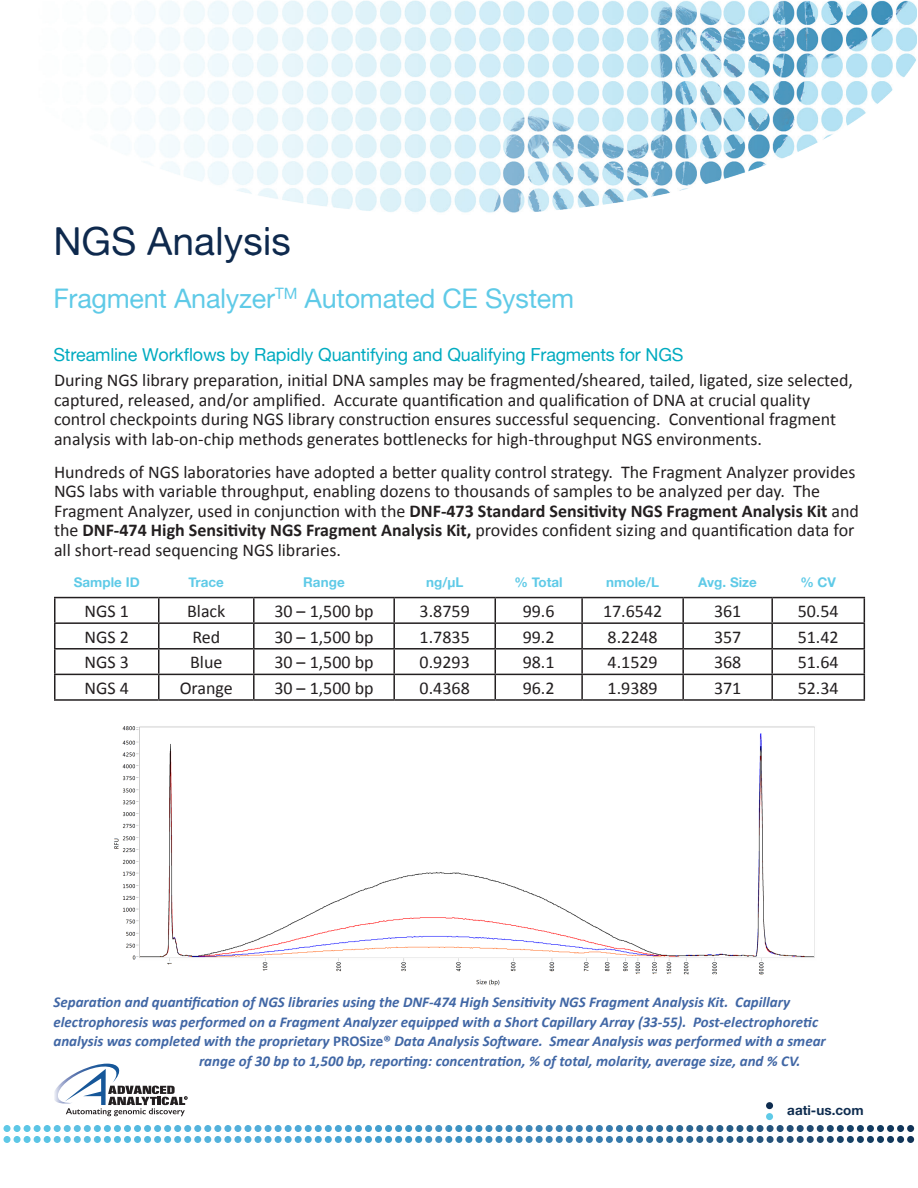
<style>
.page{position:relative;width:918px;height:1188px;background:#fff}
.page>*{position:absolute;margin:0;border:0;box-sizing:border-box;transform-origin:0 0}
.t1{font:39px "Alte Haas Grotesk";color:#0e294d}
.Subhead{font:27px "Alte Haas Grotesk";letter-spacing:-.01em;color:#5fcae7}
.Body_Copy{font:18px/19.5px "Calibri";color:#231f20}
.Body_Subhead{font:18px "Alte Haas Grotesk";letter-spacing:-.01em;color:#00abc0}
.t2{font:italic 700 15px "Calibri";color:#4167a5}
.Image_Header{font:13.5px "Alte Haas Grotesk Bold";color:#5fcae7}
.t3{font:13.5px "Alte Haas Grotesk Bold";color:#0e2c4f}
.t4{font:700 2.7px "Gill Sans";color:#231f20}
.s1{font-weight:700}
.s2{font-style:normal}
</style>
<div class="page">
<div style="left:766px;top:1113px;width:7px;height:7px;background:#5fcae7;border-radius:50%"></div>
<div style="left:766px;top:1102px;width:7px;height:7px;background:#0e2c4f;border-radius:50%"></div>
<img style="left:129px;top:0;width:788px;height:213px">
<svg style="left:3px;top:1125px;width:911px;height:18px"></svg>
<svg style="left:54px;top:1064px;width:133px;height:52px"></svg>
<hr style="left:54px;top:597px;width:105px;height:1px;background:#231f20">
<hr style="left:54px;top:598px;width:2px;height:24px;background:#231f20">
<hr style="left:159px;top:597px;width:95px;height:1px;background:#231f20">
<hr style="left:158px;top:598px;width:2px;height:24px;background:#231f20">
<hr style="left:254px;top:597px;width:140px;height:1px;background:#231f20">
<hr style="left:253px;top:598px;width:2px;height:24px;background:#231f20">
<hr style="left:394px;top:597px;width:101px;height:1px;background:#231f20">
<hr style="left:393px;top:598px;width:2px;height:24px;background:#231f20">
<hr style="left:495px;top:597px;width:87px;height:1px;background:#231f20">
<hr style="left:582px;top:597px;width:101px;height:1px;background:#231f20">
<hr style="left:581px;top:598px;width:2px;height:24px;background:#231f20">
<hr style="left:683px;top:597px;width:89px;height:1px;background:#231f20">
<hr style="left:682px;top:598px;width:2px;height:24px;background:#231f20">
<hr style="left:772px;top:597px;width:93px;height:1px;background:#231f20">
<hr style="left:771px;top:598px;width:2px;height:24px;background:#231f20">
<hr style="left:54px;top:622px;width:105px;height:2px;background:#231f20">
<hr style="left:54px;top:624px;width:2px;height:24px;background:#231f20">
<hr style="left:159px;top:622px;width:95px;height:2px;background:#231f20">
<hr style="left:158px;top:624px;width:2px;height:24px;background:#231f20">
<hr style="left:254px;top:622px;width:140px;height:2px;background:#231f20">
<hr style="left:253px;top:624px;width:2px;height:24px;background:#231f20">
<hr style="left:394px;top:622px;width:101px;height:2px;background:#231f20">
<hr style="left:393px;top:624px;width:2px;height:24px;background:#231f20">
<hr style="left:495px;top:622px;width:87px;height:2px;background:#231f20">
<hr style="left:582px;top:622px;width:101px;height:2px;background:#231f20">
<hr style="left:581px;top:624px;width:2px;height:24px;background:#231f20">
<hr style="left:683px;top:622px;width:89px;height:2px;background:#231f20">
<hr style="left:682px;top:624px;width:2px;height:24px;background:#231f20">
<hr style="left:772px;top:622px;width:93px;height:2px;background:#231f20">
<hr style="left:771px;top:624px;width:2px;height:24px;background:#231f20">
<hr style="left:54px;top:648px;width:105px;height:2px;background:#231f20">
<hr style="left:54px;top:650px;width:2px;height:24px;background:#231f20">
<hr style="left:159px;top:648px;width:95px;height:2px;background:#231f20">
<hr style="left:158px;top:650px;width:2px;height:24px;background:#231f20">
<hr style="left:254px;top:648px;width:140px;height:2px;background:#231f20">
<hr style="left:253px;top:650px;width:2px;height:24px;background:#231f20">
<hr style="left:394px;top:648px;width:101px;height:2px;background:#231f20">
<hr style="left:393px;top:650px;width:2px;height:24px;background:#231f20">
<hr style="left:495px;top:648px;width:87px;height:2px;background:#231f20">
<hr style="left:582px;top:648px;width:101px;height:2px;background:#231f20">
<hr style="left:581px;top:650px;width:2px;height:24px;background:#231f20">
<hr style="left:683px;top:648px;width:89px;height:2px;background:#231f20">
<hr style="left:682px;top:650px;width:2px;height:24px;background:#231f20">
<hr style="left:772px;top:648px;width:93px;height:2px;background:#231f20">
<hr style="left:771px;top:650px;width:2px;height:24px;background:#231f20">
<hr style="left:54px;top:674px;width:105px;height:1px;background:#231f20">
<hr style="left:54px;top:675px;width:2px;height:24px;background:#231f20">
<hr style="left:159px;top:674px;width:95px;height:1px;background:#231f20">
<hr style="left:158px;top:675px;width:2px;height:24px;background:#231f20">
<hr style="left:254px;top:674px;width:140px;height:1px;background:#231f20">
<hr style="left:253px;top:675px;width:2px;height:24px;background:#231f20">
<hr style="left:394px;top:674px;width:101px;height:1px;background:#231f20">
<hr style="left:393px;top:675px;width:2px;height:24px;background:#231f20">
<hr style="left:495px;top:674px;width:87px;height:1px;background:#231f20">
<svg style="left:495px;top:598px;width:1px;height:101px"></svg>
<hr style="left:582px;top:674px;width:101px;height:1px;background:#231f20">
<hr style="left:581px;top:675px;width:2px;height:24px;background:#231f20">
<hr style="left:683px;top:674px;width:89px;height:1px;background:#231f20">
<hr style="left:682px;top:675px;width:2px;height:24px;background:#231f20">
<hr style="left:772px;top:674px;width:93px;height:1px;background:#231f20">
<hr style="left:771px;top:675px;width:2px;height:24px;background:#231f20">
<svg style="left:864px;top:598px;width:1px;height:101px"></svg>
<hr style="left:54px;top:699px;width:105px;height:2px;background:#231f20">
<hr style="left:159px;top:699px;width:95px;height:2px;background:#231f20">
<hr style="left:254px;top:699px;width:140px;height:2px;background:#231f20">
<hr style="left:394px;top:699px;width:101px;height:2px;background:#231f20">
<hr style="left:495px;top:699px;width:87px;height:2px;background:#231f20">
<hr style="left:582px;top:699px;width:101px;height:2px;background:#231f20">
<hr style="left:683px;top:699px;width:89px;height:2px;background:#231f20">
<hr style="left:772px;top:699px;width:93px;height:2px;background:#231f20">
<img style="left:114px;top:726px;width:701px;height:260px">
<p class="t1" style="left:53px;top:218px;width:239px">NGS Analysis</p>
<p class="Subhead" style="left:53px;top:282px;width:522px">Fragment Analyzer<sup>TM</sup> Automated CE System</p>
<p class="Body_Subhead" style="left:53px;top:344px;width:632px">Streamline Workflows by Rapidly Quantifying and Qualifying Fragments for NGS</p>
<p class="Body_Copy" style="left:54px;top:370px;width:801px">During NGS library preparation, initial DNA samples may be fragmented/sheared, tailed, ligated, size selected, captured, released, and/or amplified. Accurate quantification and qualification of DNA at crucial quality control checkpoints during NGS library construction ensures successful sequencing. Conventional fragment analysis with lab-on-chip methods generates bottlenecks for high-throughput NGS environments.</p>
<p class="Body_Copy" style="left:54px;top:462px;width:807px">Hundreds of NGS laboratories have adopted a better quality control strategy. The Fragment Analyzer provides NGS labs with variable throughput, enabling dozens to thousands of samples to be analyzed per day. The Fragment Analyzer, used in conjunction with the <span class="s1">DNF-473 Standard Sensitivity NGS Fragment Analysis Kit</span> and the <span class="s1">DNF-474 High Sensitivity NGS Fragment Analysis Kit,</span> provides confident sizing and quantification data for all short-read sequencing NGS libraries.</p>
<p class="Image_Header" style="left:74px;top:574px;width:67px">Sample ID</p>
<p class="Image_Header" style="left:189px;top:574px;width:37px">Trace</p>
<p class="Image_Header" style="left:303px;top:574px;width:43px">Range</p>
<p class="Image_Header" style="left:426px;top:574px;width:39px">ng/µL</p>
<p class="Image_Header" style="left:515px;top:574px;width:50px">% Total</p>
<p class="Image_Header" style="left:606px;top:574px;width:54px">nmole/L</p>
<p class="Image_Header" style="left:698px;top:574px;width:60px">Avg. Size</p>
<p class="Image_Header" style="left:800px;top:574px;width:37px">% CV</p>
<p class="Body_Copy" style="left:85px;top:601px;width:46px">NGS 1</p>
<p class="Body_Copy" style="left:187px;top:601px;width:40px">Black</p>
<p class="Body_Copy" style="left:274px;top:601px;width:101px">30 – 1,500 bp</p>
<p class="Body_Copy" style="left:420px;top:601px;width:52px">3.8759</p>
<p class="Body_Copy" style="left:523px;top:601px;width:33px">99.6</p>
<p class="Body_Copy" style="left:603px;top:601px;width:61px">17.6542</p>
<p class="Body_Copy" style="left:714px;top:601px;width:29px">361</p>
<p class="Body_Copy" style="left:798px;top:601px;width:43px">50.54</p>
<p class="Body_Copy" style="left:85px;top:627px;width:46px">NGS 2</p>
<p class="Body_Copy" style="left:192px;top:627px;width:29px">Red</p>
<p class="Body_Copy" style="left:274px;top:627px;width:101px">30 – 1,500 bp</p>
<p class="Body_Copy" style="left:420px;top:627px;width:52px">1.7835</p>
<p class="Body_Copy" style="left:523px;top:627px;width:33px">99.2</p>
<p class="Body_Copy" style="left:608px;top:627px;width:52px">8.2248</p>
<p class="Body_Copy" style="left:714px;top:627px;width:29px">357</p>
<p class="Body_Copy" style="left:798px;top:627px;width:43px">51.42</p>
<p class="Body_Copy" style="left:85px;top:653px;width:46px">NGS 3</p>
<p class="Body_Copy" style="left:190px;top:653px;width:34px">Blue</p>
<p class="Body_Copy" style="left:274px;top:653px;width:101px">30 – 1,500 bp</p>
<p class="Body_Copy" style="left:420px;top:653px;width:52px">0.9293</p>
<p class="Body_Copy" style="left:523px;top:653px;width:33px">98.1</p>
<p class="Body_Copy" style="left:608px;top:653px;width:52px">4.1529</p>
<p class="Body_Copy" style="left:714px;top:653px;width:29px">368</p>
<p class="Body_Copy" style="left:798px;top:653px;width:43px">51.64</p>
<p class="Body_Copy" style="left:85px;top:678px;width:46px">NGS 4</p>
<p class="Body_Copy" style="left:180px;top:678px;width:55px">Orange</p>
<p class="Body_Copy" style="left:274px;top:678px;width:101px">30 – 1,500 bp</p>
<p class="Body_Copy" style="left:420px;top:678px;width:52px">0.4368</p>
<p class="Body_Copy" style="left:523px;top:678px;width:33px">96.2</p>
<p class="Body_Copy" style="left:608px;top:678px;width:52px">1.9389</p>
<p class="Body_Copy" style="left:714px;top:678px;width:29px">371</p>
<p class="Body_Copy" style="left:798px;top:678px;width:43px">52.34</p>
<p class="t2" style="left:53px;top:993px;width:738px">Separation and quantification of NGS libraries using the DNF-474 High Sensitivity NGS Fragment Analysis Kit. Capillary</p>
<p class="t2" style="left:53px;top:1012px;width:766px">electrophoresis was performed on a Fragment Analyzer equipped with a Short Capillary Array (33-55). Post-electrophoretic</p>
<p class="t2" style="left:53px;top:1032px;width:774px">analysis was completed with the proprietary <span class="s2">PROSize®</span> Data Analysis Software. Smear Analysis was performed with a smear</p>
<p class="t2" style="left:199px;top:1051px;width:603px">range of 30 bp to 1,500 bp, reporting: concentration, % of total, molarity, average size, and % CV.</p>
<p class="t4" style="left:185px;top:1096px;width:3px">R</p>
<p class="t3" style="left:787px;top:1102px;width:78px">aati-us.com</p>
</div>
